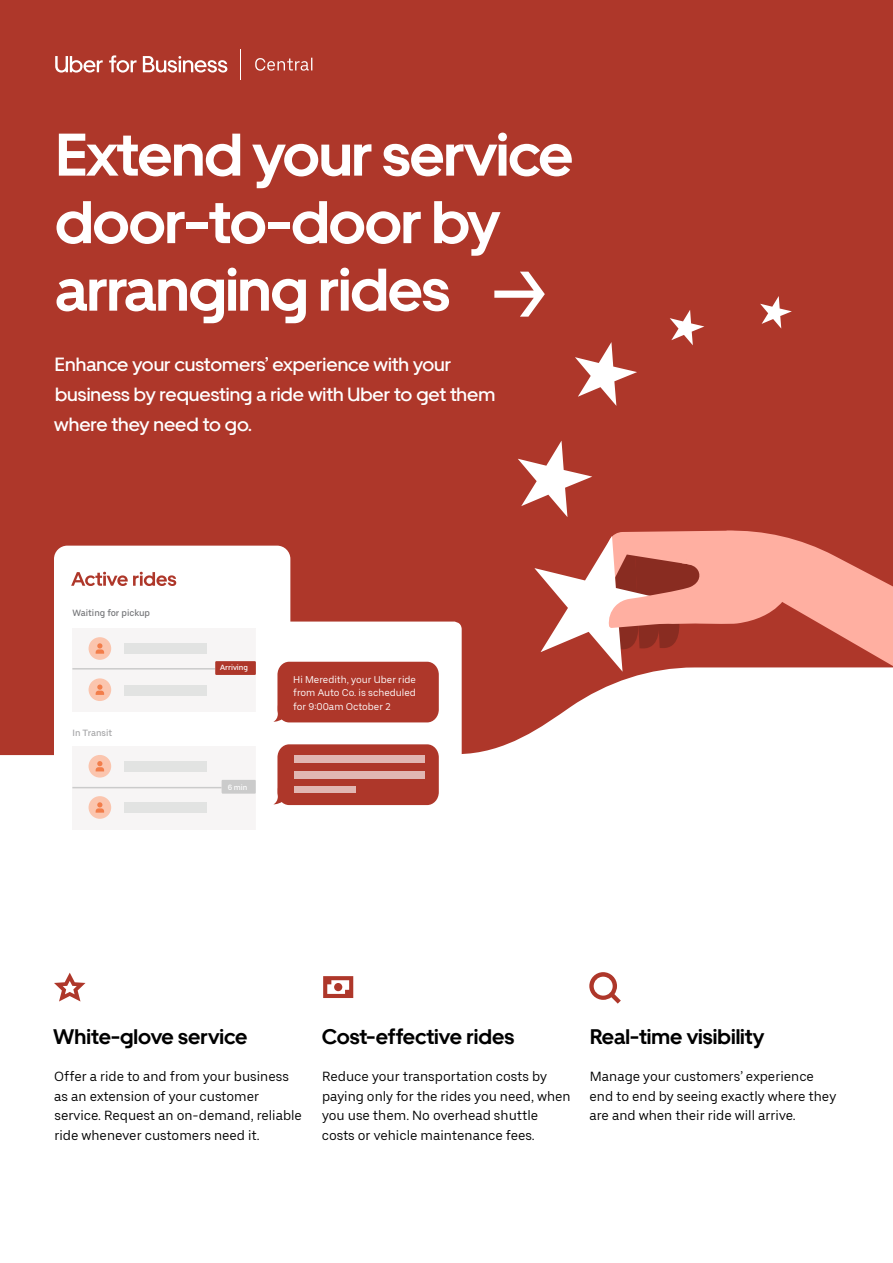
<style>
.page{position:relative;width:893px;height:1263px;background:#fff}
.page>*{position:absolute;margin:0;border:0;box-sizing:border-box;transform-origin:0 0}
.t1{font:700 60px/67.5px "Uber Move";letter-spacing:-.02em;color:#fff}
.t2{font:700 21px "Uber Move";color:#000}
.t3{font:500 19.5px/30px "Uber Move";color:#fff}
.t4{font:13.5px/19.5px "Uber Move Text";color:#000}
.t5{font:9.9px/14px "Uber Move Text";color:#fff;text-align:justify}
.t6{font:500 9px "Uber Move Text";color:#77787b}
.t7{font:500 9px "Uber Move Text";color:#a7a7a9}
.t8{font:500 7.5px "Uber Move Text";color:#fff}
.s1{color:#fff}
</style>
<div class="page">
<div style="left:0;top:0;width:893px;height:755px;background:#ae372a"></div>
<svg style="left:55px;top:56px;width:48px;height:17px"></svg>
<svg style="left:109px;top:55px;width:28px;height:18px"></svg>
<svg style="left:143px;top:56px;width:84px;height:17px"></svg>
<hr style="left:240px;top:49px;width:1px;height:30px;background:#fff">
<svg style="left:255px;top:58px;width:57px;height:13px"></svg>
<div style="left:54px;top:546px;width:236px;height:345px;background:#fff;border-radius:13px"></div>
<div style="left:72px;top:628px;width:200px;height:83px;background:#f7f5f5"></div>
<div style="left:124px;top:643px;width:82px;height:11px;background:#e2e3e2"></div>
<div style="left:124px;top:685px;width:82px;height:10px;background:#e2e3e2"></div>
<hr style="left:72px;top:668px;width:143px;height:1px;background:#cbcbcb">
<div style="left:89px;top:637px;width:22px;height:23px;background:#fbc5ae;border-radius:50%"></div>
<svg style="left:96px;top:643px;width:8px;height:11px"></svg>
<div style="left:89px;top:678px;width:22px;height:23px;background:#fbc5ae;border-radius:50%"></div>
<svg style="left:96px;top:684px;width:8px;height:11px"></svg>
<svg style="left:71px;top:572px;width:105px;height:14px"></svg>
<div style="left:72px;top:746px;width:200px;height:83px;background:#f7f5f5"></div>
<div style="left:222px;top:780px;width:34px;height:14px;background:#cbcbcb"></div>
<div style="left:124px;top:761px;width:82px;height:11px;background:#e2e3e2"></div>
<div style="left:124px;top:803px;width:82px;height:10px;background:#e2e3e2"></div>
<hr style="left:72px;top:787px;width:150px;height:1px;background:#cbcbcb">
<div style="left:89px;top:755px;width:22px;height:22px;background:#fbc5ae;border-radius:50%"></div>
<svg style="left:96px;top:761px;width:8px;height:10px"></svg>
<div style="left:89px;top:796px;width:22px;height:23px;background:#fbc5ae;border-radius:50%"></div>
<svg style="left:96px;top:802px;width:8px;height:11px"></svg>
<div style="left:256px;top:621px;width:206px;height:331px;background:#fff;border-radius:8px"></div>
<div style="left:277px;top:662px;width:162px;height:60px;background:#ae372a;border-radius:12px"></div>
<svg style="left:273px;top:694px;width:13px;height:28px"></svg>
<div style="left:277px;top:744px;width:162px;height:61px;background:#ae372a;border-radius:12px"></div>
<svg style="left:274px;top:776px;width:30px;height:28px"></svg>
<div style="left:294px;top:756px;width:131px;height:7px;background:#e1b6b2"></div>
<div style="left:294px;top:771px;width:131px;height:7px;background:#e1b6b2"></div>
<div style="left:294px;top:787px;width:62px;height:6px;background:#e1b6b2"></div>
<svg style="left:534px;top:527px;width:359px;height:183px"></svg>
<svg style="left:670px;top:310px;width:34px;height:35px"></svg>
<svg style="left:760px;top:296px;width:32px;height:33px"></svg>
<svg style="left:518px;top:441px;width:74px;height:76px"></svg>
<svg style="left:575px;top:342px;width:62px;height:64px"></svg>
<svg style="left:589px;top:972px;width:32px;height:32px"></svg>
<div style="left:215px;top:661px;width:41px;height:14px;background:#ae372a"></div>
<svg style="left:323px;top:976px;width:30px;height:22px"></svg>
<svg style="left:54px;top:973px;width:32px;height:28px"></svg>
<h1 class="t1" style="left:55px;top:121px;width:520px">Extend your service door-to-door by arranging rides →</h1>
<h3 class="t3" style="left:54px;top:349px;width:443px">Enhance your customers’ experience with your business by requesting a ride with Uber to get them where they need to go.</h3>
<p class="t6" style="left:73px;top:607px;width:79px">Waiting for pickup</p>
<p class="t7" style="left:73px;top:727px;width:41px">In Transit</p>
<p class="t8" style="left:220px;top:663px;width:30px">Arriving</p>
<p class="t8" style="left:228px;top:782px;width:21px">6 min</p>
<p class="t5" style="left:293px;top:672px;width:124px">Hi Meredith, your Uber ride from Auto Co. is scheduled for 9:00am October 2</p>
<h2 class="t2" style="left:53px;top:1023px;width:196px">White-glove service</h2>
<p class="t4" style="left:54px;top:1066px;width:249px">Offer a ride to and from your business as an extension of your customer service. Request an on-demand, reliable ride whenever customers need it.<span class="s1">er in</span></p>
<h2 class="t2" style="left:322px;top:1023px;width:194px">Cost-effective rides</h2>
<p class="t4" style="left:322px;top:1066px;width:250px">Reduce your transportation costs by paying only for the rides you need, when you use them. No overhead shuttle costs or vehicle maintenance fees.</p>
<h2 class="t2" style="left:590px;top:1023px;width:176px">Real-time visibility</h2>
<p class="t4" style="left:589px;top:1066px;width:248px">Manage your customers’ experience end to end by seeing exactly where they are and when their ride will arrive.</p>
</div>
